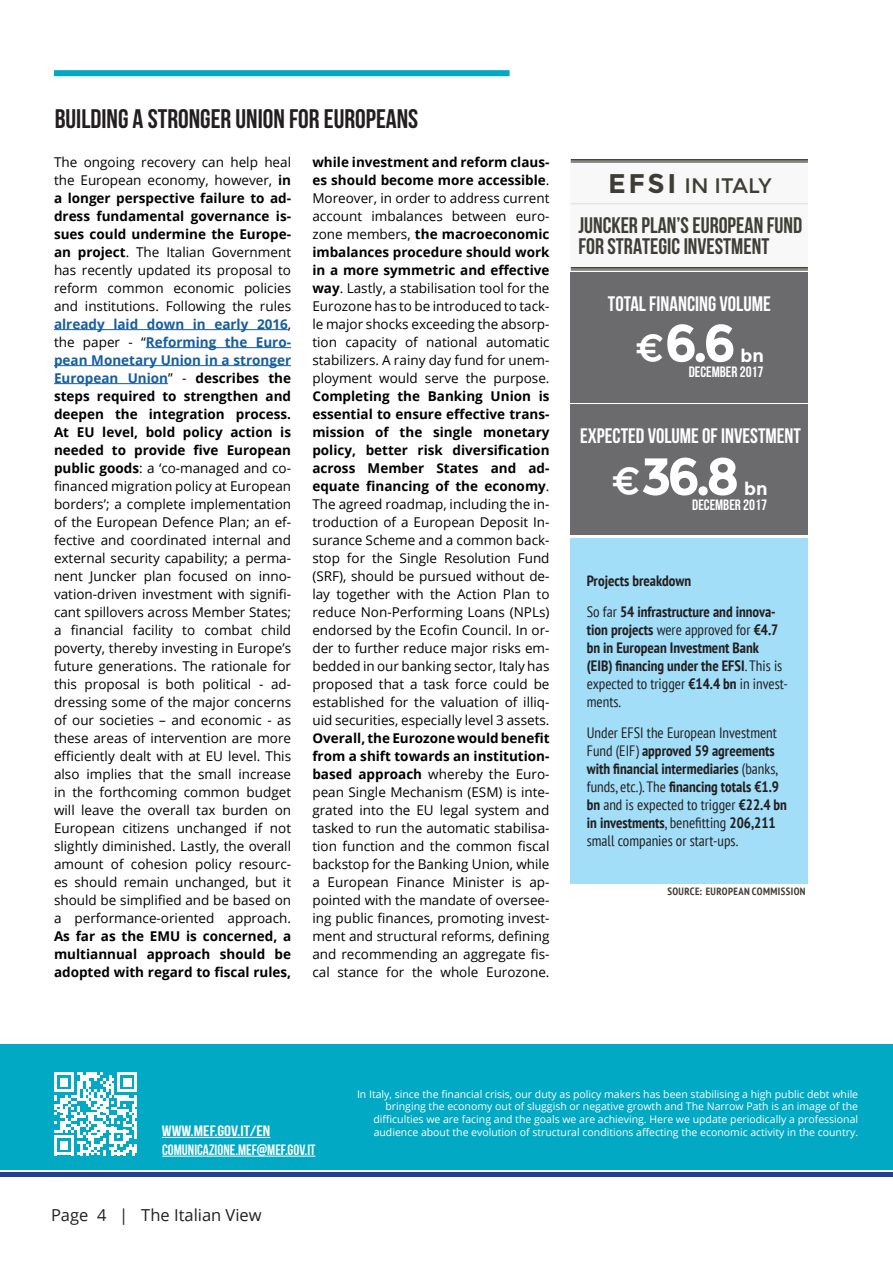
<style>
.page{position:relative;width:893px;height:1263px;background:#fff}
.page>*{position:absolute;margin:0;border:0;box-sizing:border-box;transform-origin:0 0}
.Subtitle{font:700 52.5px "Montserrat";color:#fff}
.t1{font:26.85px "Bebas Neue";color:#231f20}
.body{font:700 22.5px/21px "Bebas Neue";color:#3f3e36}
.Subtitle-2{font:700 21px "Bebas Neue";color:#fff}
.t2{font:21px "Montserrat";color:#3f3e36}
.Subtitle-3{font:700 18px "Montserrat";color:#fff}
.t3{font:16.5px "Open Sans";color:#231f20}
.body-2{font:condensed 15px/18px "PT Sans";color:#231f20}
.body-3{font:700 condensed 15px/18px "PT Sans";color:#231f20}
.Subtitle-4{font:15px "Bebas Neue";color:#fff}
.Subtitle-5{font:700 15px "Bebas Neue";color:#fff}
.Main_text{font:15px "Bebas Neue";color:#fff;scale:1.16 1}
.Subtitle-6{font:13.5px/18px "Open Sans";color:#000;text-align:justify}
.Subtitle-7{font:700 13.5px/18px "Open Sans";color:#000;text-align:justify}
.Subtitle-8{font:10.5px/12.6px "Open Sans";color:#fff;text-align:right}
.Subtitle-9{font:700 condensed 10.5px "PT Sans";letter-spacing:.04em;color:#3f3e36}
.s1{font-weight:700}
.s2{font-weight:700;color:#175d9e}
.s3{font-weight:700;font-size:27px}
.s4{font-weight:400;font-size:39px}
.s5{font-weight:400}
</style>
<div class="page">
<div style="left:571px;top:159px;width:237px;height:108px;background:#f8f8f8"></div>
<div style="left:0;top:1044px;width:893px;height:125px;background:#01a9c4"></div>
<hr style="left:162px;top:1137px;width:108px;height:1px;background:#fff">
<svg style="left:54px;top:1072px;width:83px;height:83px"></svg>
<div style="left:54px;top:70px;width:456px;height:6px;background:#01a9c4"></div>
<hr style="left:0;top:1172px;width:893px;height:4px;background:#234090">
<hr style="left:162px;top:1156px;width:154px;height:1px;background:#fff">
<div style="left:571px;top:538px;width:237px;height:345px;background:#a2def8"></div>
<div style="left:571px;top:272px;width:237px;height:131px;background:#6b6b6e"></div>
<div style="left:571px;top:404px;width:237px;height:131px;background:#6b6b6e"></div>
<hr style="left:54px;top:329px;width:234px;height:1px;background:#175d9e">
<hr style="left:146px;top:347px;width:145px;height:1px;background:#175d9e">
<hr style="left:54px;top:365px;width:237px;height:1px;background:#175d9e">
<hr style="left:54px;top:383px;width:114px;height:1px;background:#175d9e">
<hr style="left:571px;top:267px;width:237px;height:1px;background:#3f3e36">
<hr style="left:571px;top:269px;width:237px;height:1px;background:#3f3e36">
<hr style="left:571px;top:270px;width:237px;height:1px;background:#3f3e36">
<hr style="left:571px;top:203px;width:237px;height:1px;background:#231f20">
<hr style="left:571px;top:159px;width:237px;height:1px;background:#3f3e36">
<hr style="left:571px;top:161px;width:237px;height:1px;background:#3f3e36">
<hr style="left:571px;top:162px;width:237px;height:1px;background:#3f3e36">
<p class="t1" style="left:55px;top:104px;width:365px">BUILDING A STRONGER UNION FOR EUROPEANS</p>
<p class="Subtitle-6" style="left:54px;top:152px;width:239px">The ongoing recovery can help heal the European economy, however, <span class="s1">in a longer perspective failure to ad&shy;dress fundamental governance is&shy;sues could undermine the Europe&shy;an project</span>. The Italian Government has recently updated its proposal to reform common economic policies and institutions. Following the rules <span class="s2">already laid down in early 2016</span>, the paper - “<span class="s2">Reforming the Euro&shy;pean Monetary Union in a stronger European Union</span>” - <span class="s1">describes the steps required to strengthen and deepen the integration process.</span></p>
<p class="Subtitle-6" style="left:54px;top:422px;width:239px"><span class="s1">At EU level, bold policy action is needed to provide five European public goods</span>: a ‘co-managed and co&shy;financed migration policy at European borders’; a complete implementation of the European Defence Plan; an ef&shy;fective and coordinated internal and external security capability; a perma&shy;nent Juncker plan focused on inno&shy;vation-driven investment with signifi&shy;cant spillovers across Member States; a financial facility to combat child poverty, thereby investing in Europe’s future generations. The rationale for this proposal is both political - ad&shy;dressing some of the major concerns of our societies – and economic - as these areas of intervention are more efficiently dealt with at EU level. This also implies that the small increase in the forthcoming common budget will leave the overall tax burden on European citizens unchanged if not slightly diminished. Lastly, the overall amount of cohesion policy resourc&shy;es should remain unchanged, but it should be simplified and be based on a performance-oriented approach.</p>
<p class="Subtitle-7" style="left:54px;top:926px;width:239px">As far as the EMU is concerned, a multiannual approach should be adopted with regard to fiscal rules,</p>
<p class="Subtitle-6" style="left:312px;top:152px;width:239px"><span class="s1">while investment and reform claus&shy;es should become more accessible</span>.<br>Moreover, in order to address current account imbalances between euro&shy;zone members, <span class="s1">the macroeconomic imbalances procedure should work in a more symmetric and effective way</span>. Lastly, a stabilisation tool for the Eurozone has to be introduced to tack&shy;le major shocks exceeding the absorp&shy;tion capacity of national automatic stabilizers. A rainy day fund for unem&shy;ployment would serve the purpose.</p>
<p class="Subtitle-6" style="left:312px;top:386px;width:239px"><span class="s1">Completing the Banking Union is essential to ensure effective trans&shy;mission of the single monetary policy, better risk diversification across Member States and ad&shy;equate financing of the economy</span>.<br>The agreed roadmap, including the in&shy;troduction of a European Deposit In&shy;surance Scheme and a common back&shy;stop for the Single Resolution Fund (SRF), should be pursued without de&shy;lay together with the Action Plan to reduce Non-Performing Loans (NPLs) endorsed by the Ecofin Council. In or&shy;der to further reduce major risks em&shy;bedded in our banking sector, Italy has proposed that a task force could be established for the valuation of illiq&shy;uid securities, especially level 3 assets.</p>
<p class="Subtitle-6" style="left:312px;top:728px;width:239px"><span class="s1">Overall, the Eurozone would benefit from a shift towards an institution&shy;based approach</span> whereby the Euro&shy;pean Single Mechanism (ESM) is inte&shy;grated into the EU legal system and tasked to run the automatic stabilisa&shy;tion function and the common fiscal backstop for the Banking Union, while a European Finance Minister is ap&shy;pointed with the mandate of oversee&shy;ing public finances, promoting invest&shy;ment and structural reforms, defining and recommending an aggregate fis&shy;cal stance for the whole Eurozone.</p>
<p class="t2" style="left:608px;top:173px;width:165px"><span class="s3">EFSI</span> IN ITALY</p>
<p class="body" style="left:578px;top:214px;width:225px">JUNCKER PLAN’S EUROPEAN FUND<br>FOR STRATEGIC INVESTMENT</p>
<p class="Subtitle-2" style="left:608px;top:292px;width:164px">TOTAL FINANCING VOLUME</p>
<p class="Subtitle" style="left:635px;top:312px;width:103px"><span class="s4">€</span>6.6</p>
<p class="Subtitle-3" style="left:741px;top:345px;width:25px">bn</p>
<p class="Subtitle-5" style="left:689px;top:364px;width:76px">DECEMBER 2017</p>
<p class="Subtitle-2" style="left:580px;top:424px;width:222px">EXPECTED VOLUME OF INVESTMENT</p>
<p class="Subtitle" style="left:611px;top:445px;width:130px"><span class="s4">€</span>36.8</p>
<p class="Subtitle-3" style="left:744px;top:478px;width:25px">bn</p>
<p class="Subtitle-5" style="left:692px;top:497px;width:76px">DECEMBER 2017</p>
<p class="body-3" style="left:587px;top:572px;width:106px">Projects breakdown</p>
<p class="body-3" style="left:587px;top:602px;width:203px"><span class="s5">So far</span> 54 infrastructure and innova&shy;tion projects <span class="s5">were approved for</span> €4.7 bn in European Investment Bank (EIB) financing under the EFSI<span class="s5">. This is expected to trigger</span> €14.4 bn <span class="s5">in invest&shy;ments.</span></p>
<p class="body-2" style="left:587px;top:723px;width:202px">Under EFSI the European Investment Fund (EIF) <span class="s1">approved 59 agreements with financial intermediaries</span> (banks, funds, etc.). The <span class="s1">financing totals €1.9 bn</span> and is expected to trigger <span class="s1">€22.4 bn in investments</span>, benefitting <span class="s1">206,211 </span>small companies or start-ups.</p>
<p class="Subtitle-9" style="left:667px;top:884px;width:140px">SOURCE: EUROPEAN COMMISSION</p>
<p class="Main_text" style="left:162px;top:1122px;width:95px">WWW.MEF.GOV.IT/EN</p>
<p class="Subtitle-4" style="left:162px;top:1141px;width:155px">COMUNICAZIONE.MEF@MEF.GOV.IT</p>
<p class="t3" style="left:51px;top:1204px;width:212px">Page 4 | The Italian View</p>
<p class="Subtitle-8" style="left:357px;top:1087px;width:503px">In Italy, since the financial crisis, our duty as policy makers has been stabilising a high public debt while bringing the economy out of sluggish or negative growth and The Narrow Path is an image of the difficulties we are facing and the goals we are achieving. Here we update periodically a professional audience about the evolution of structural conditions affecting the economic activity in the country.</p>
</div>
